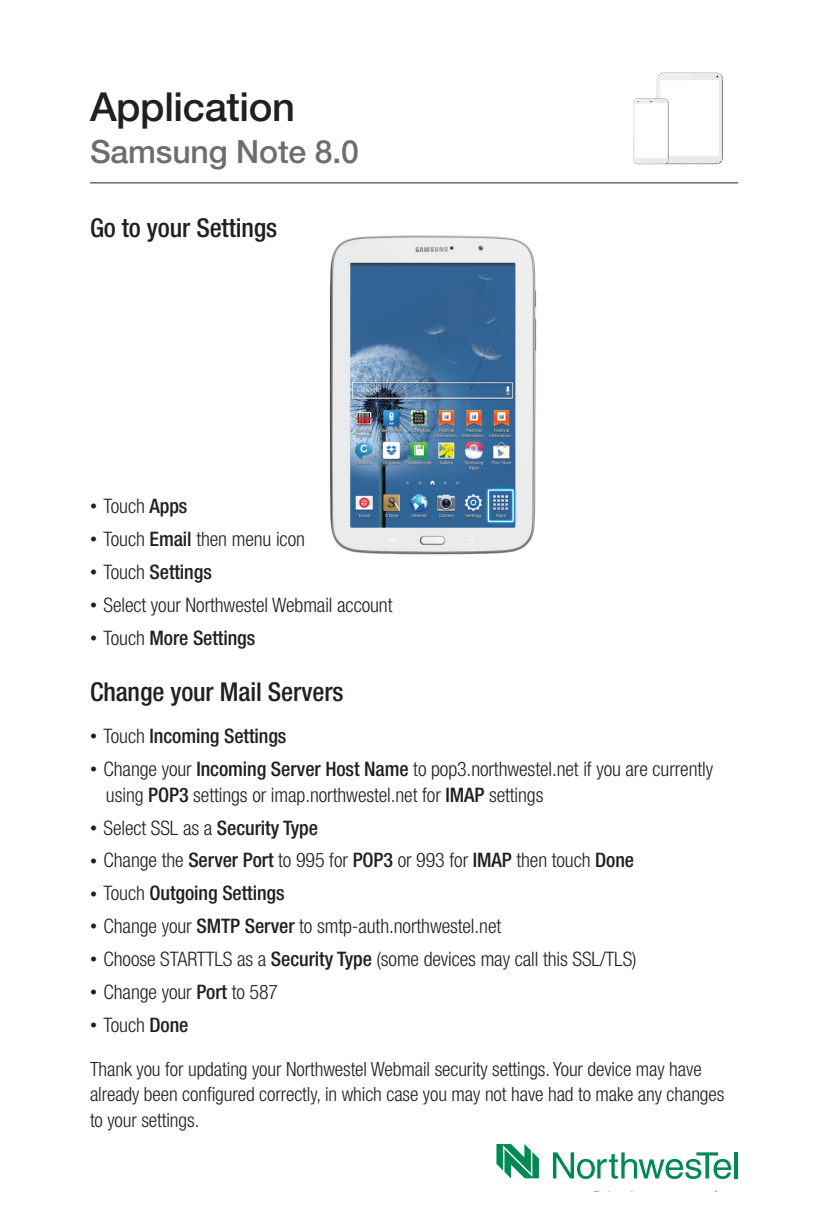
<style>
.page{position:relative;width:828px;height:1224px;background:#fff}
.page>*{position:absolute;margin:0;border:0;box-sizing:border-box;transform-origin:0 0}
.Section{font:500 40px "Helvetica Neue";letter-spacing:-.01em;color:#231f20}
.Subheads{font:500 32px "Helvetica Neue";letter-spacing:-.005em;color:#6c6d70}
.Sub_Subs{font:500 condensed 26px "Helvetica Neue";letter-spacing:-.005em;color:#231f20}
.t1{font:300 condensed 20px/26px "Helvetica Neue";letter-spacing:-.005em;color:#231f20}
.t2{font:500 condensed 20px "Helvetica Neue";letter-spacing:-.005em;color:#231f20}
.Body{font:300 condensed 19.6px/25.6px "Helvetica Neue";letter-spacing:-.005em;color:#231f20}
.s1{font-size:14px}
.s2{font-weight:500}
.s3{font-weight:300;font-size:14px}
.s4{font-weight:300}
</style>
<div class="page">
<svg style="left:496px;top:1144px;width:43px;height:34px"></svg>
<svg style="left:553px;top:1152px;width:178px;height:27px"></svg>
<hr style="left:734px;top:1152px;width:3px;height:26px;background:#008a52">
<hr style="left:90px;top:182px;width:648px;height:1px;background:#231f20">
<img style="left:329px;top:235px;width:208px;height:320px">
<svg style="left:633px;top:73px;width:90px;height:91px"></svg>
<p class="Section" style="left:90px;top:83px;width:206px">Application</p>
<p class="Subheads" style="left:90px;top:133px;width:271px">Samsung Note 8.0</p>
<p class="Sub_Subs" style="left:90px;top:212px;width:189px">Go to your Settings</p>
<p class="t1" style="left:90px;top:493px;width:99px"><span class="s1">•</span> Touch <span class="s2">Apps</span></p>
<p class="t1" style="left:90px;top:526px;width:216px"><span class="s1">•</span> Touch <span class="s2">Email</span> then menu icon</p>
<p class="t2" style="left:90px;top:560px;width:123px"><span class="s3">•</span> <span class="s4">Touch</span> Settings</p>
<p class="t1" style="left:90px;top:592px;width:304px"><span class="s1">•</span> Select your Northwestel Webmail account</p>
<p class="t2" style="left:90px;top:626px;width:167px"><span class="s3">•</span> <span class="s4">Touch</span> More Settings</p>
<p class="Sub_Subs" style="left:90px;top:676px;width:255px">Change your Mail Servers</p>
<p class="t2" style="left:90px;top:724px;width:198px"><span class="s3">•</span> <span class="s4">Touch</span> Incoming Settings</p>
<p class="t1" style="left:106px;top:755px;width:609px;text-indent:-16px"><span class="s1">•</span> Change your <span class="s2">Incoming Server Host Name</span> to pop3.northwestel.net if you are currently using <span class="s2">POP3</span> settings or imap.northwestel.net for <span class="s2">IMAP</span> settings</p>
<p class="t1" style="left:90px;top:814px;width:229px"><span class="s1">•</span> Select SSL as a <span class="s2">Security Type</span></p>
<p class="t1" style="left:90px;top:847px;width:546px"><span class="s1">•</span> Change the <span class="s2">Server Port</span> to 995 for <span class="s2">POP3</span> or 993 for <span class="s2">IMAP</span> then touch <span class="s2">Done</span></p>
<p class="t2" style="left:90px;top:881px;width:196px"><span class="s3">•</span> <span class="s4">Touch</span> Outgoing Settings</p>
<p class="t1" style="left:90px;top:913px;width:413px"><span class="s1">•</span> Change your <span class="s2">SMTP Server</span> to smtp-auth.northwestel.net</p>
<p class="t1" style="left:90px;top:946px;width:548px"><span class="s1">•</span> Choose STARTTLS as a <span class="s2">Security Type</span> (some devices may call this SSL/TLS)</p>
<p class="t1" style="left:90px;top:979px;width:190px"><span class="s1">•</span> Change your <span class="s2">Port</span> to 587</p>
<p class="t1" style="left:90px;top:1012px;width:100px"><span class="s1">•</span> Touch <span class="s2">Done</span></p>
<p class="Body" style="left:90px;top:1056px;width:636px">Thank you for updating your Northwestel Webmail security settings. Your device may have already been configured correctly, in which case you may not have had to make any changes to your settings.</p>
</div>
